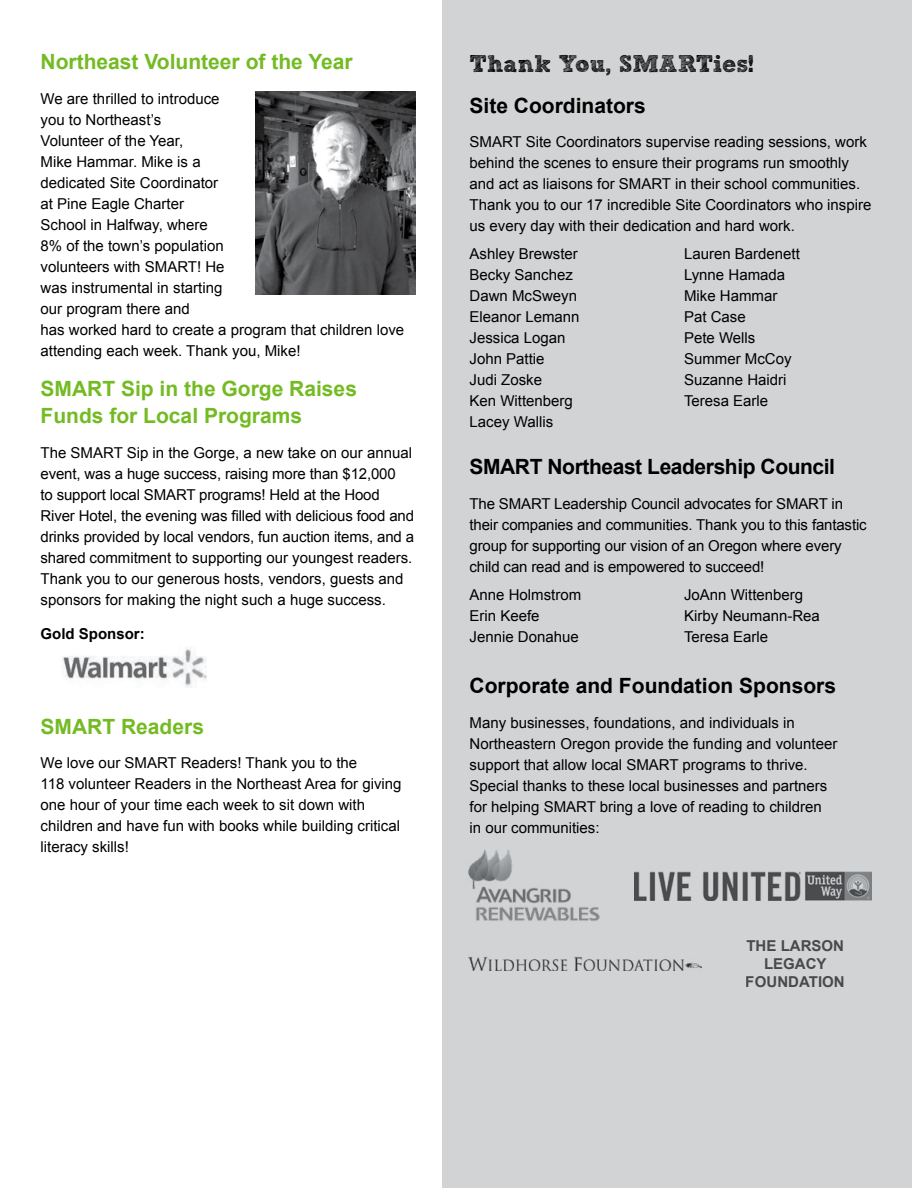
<style>
.page{position:relative;width:912px;height:1188px;background:#fff}
.page>*{position:absolute;margin:0;border:0;box-sizing:border-box;transform-origin:0 0}
.t1{font:24px "Sketch Rockwell";color:#000}
.t2{font:700 21px/27px "Arial";color:#74bb23}
.t3{font:700 21px "Arial";color:#000}
.t4{font:700 21px "Arial";letter-spacing:-.02em;color:#000}
.t5{font:15px/21px "Arial";color:#000}
.t6{font:700 15px/18px "Arial";color:#58595b;text-align:center}
.t7{font:700 15px "Arial";color:#000}
</style>
<div class="page">
<div style="left:442px;top:0;width:469px;height:1188px;background:#d1d3d4"></div>
<img style="left:468px;top:849px;width:132px;height:72px">
<img style="left:634px;top:871px;width:237px;height:29px">
<img style="left:62px;top:648px;width:145px;height:40px">
<img style="left:468px;top:957px;width:233px;height:13px">
<img style="left:255px;top:91px;width:161px;height:203px">
<h2 class="t2" style="left:40px;top:49px;width:313px">Northeast Volunteer of the Year</h2>
<p class="t5" style="left:40px;top:88px;width:365px">We are thrilled to introduce<br>you to Northeast’s<br>Volunteer of the Year,<br>Mike Hammar. Mike is a<br>dedicated Site Coordinator<br>at Pine Eagle Charter<br>School in Halfway, where<br>8% of the town’s population<br>volunteers with SMART! He<br>was instrumental in starting<br>our program there and<br>has worked hard to create a program that children love attending each week. Thank you, Mike!</p>
<h2 class="t2" style="left:40px;top:376px;width:318px">SMART Sip in the Gorge Raises<br>Funds for Local Programs</h2>
<p class="t5" style="left:40px;top:442px;width:375px">The SMART Sip in the Gorge, a new take on our annual event, was a huge success, raising more than $12,000<br>to support local SMART programs! Held at the Hood River Hotel, the evening was filled with delicious food and drinks provided by local vendors, fun auction items, and a shared commitment to supporting our youngest readers.<br>Thank you to our generous hosts, vendors, guests and sponsors for making the night such a huge success.</p>
<p class="t7" style="left:40px;top:624px;width:106px">Gold Sponsor:</p>
<h2 class="t2" style="left:40px;top:714px;width:165px">SMART Readers</h2>
<p class="t5" style="left:40px;top:753px;width:362px">We love our SMART Readers! Thank you to the<br>118 volunteer Readers in the Northeast Area for giving one hour of your time each week to sit down with children and have fun with books while building critical literacy skills!</p>
<h1 class="t1" style="left:469px;top:51px;width:286px">Thank You, SMARTies!</h1>
<h2 class="t3" style="left:469px;top:91px;width:178px">Site Coordinators</h2>
<p class="t5" style="left:469px;top:131px;width:403px">SMART Site Coordinators supervise reading sessions, work behind the scenes to ensure their programs run smoothly and act as liaisons for SMART in their school communities.<br>Thank you to our 17 incredible Site Coordinators who inspire us every day with their dedication and hard work.</p>
<p class="t5" style="left:469px;top:244px;width:112px">Ashley Brewster<br>Becky Sanchez<br>Dawn McSweyn<br>Eleanor Lemann<br>Jessica Logan<br>John Pattie<br>Judi Zoske<br>Ken Wittenberg<br>Lacey Wallis</p>
<p class="t5" style="left:683px;top:244px;width:117px">Lauren Bardenett<br>Lynne Hamada<br>Mike Hammar<br>Pat Case<br>Pete Wells<br>Summer McCoy<br>Suzanne Haidri<br>Teresa Earle</p>
<h2 class="t4" style="left:469px;top:453px;width:367px">SMART Northeast Leadership Council</h2>
<p class="t5" style="left:469px;top:493px;width:398px">The SMART Leadership Council advocates for SMART in their companies and communities. Thank you to this fantastic group for supporting our vision of an Oregon where every child can read and is empowered to succeed!</p>
<p class="t5" style="left:469px;top:584px;width:113px">Anne Holmstrom<br>Erin Keefe<br>Jennie Donahue</p>
<p class="t5" style="left:683px;top:584px;width:137px">JoAnn Wittenberg<br>Kirby Neumann-Rea<br>Teresa Earle</p>
<h2 class="t3" style="left:469px;top:672px;width:368px">Corporate and Foundation Sponsors</h2>
<p class="t5" style="left:469px;top:712px;width:369px">Many businesses, foundations, and individuals in Northeastern Oregon provide the funding and volunteer support that allow local SMART programs to thrive.<br>Special thanks to these local businesses and partners for helping SMART bring a love of reading to children<br>in our communities:</p>
<p class="t6" style="left:745px;top:937px;width:100px">THE LARSON<br>LEGACY<br>FOUNDATION</p>
</div>
